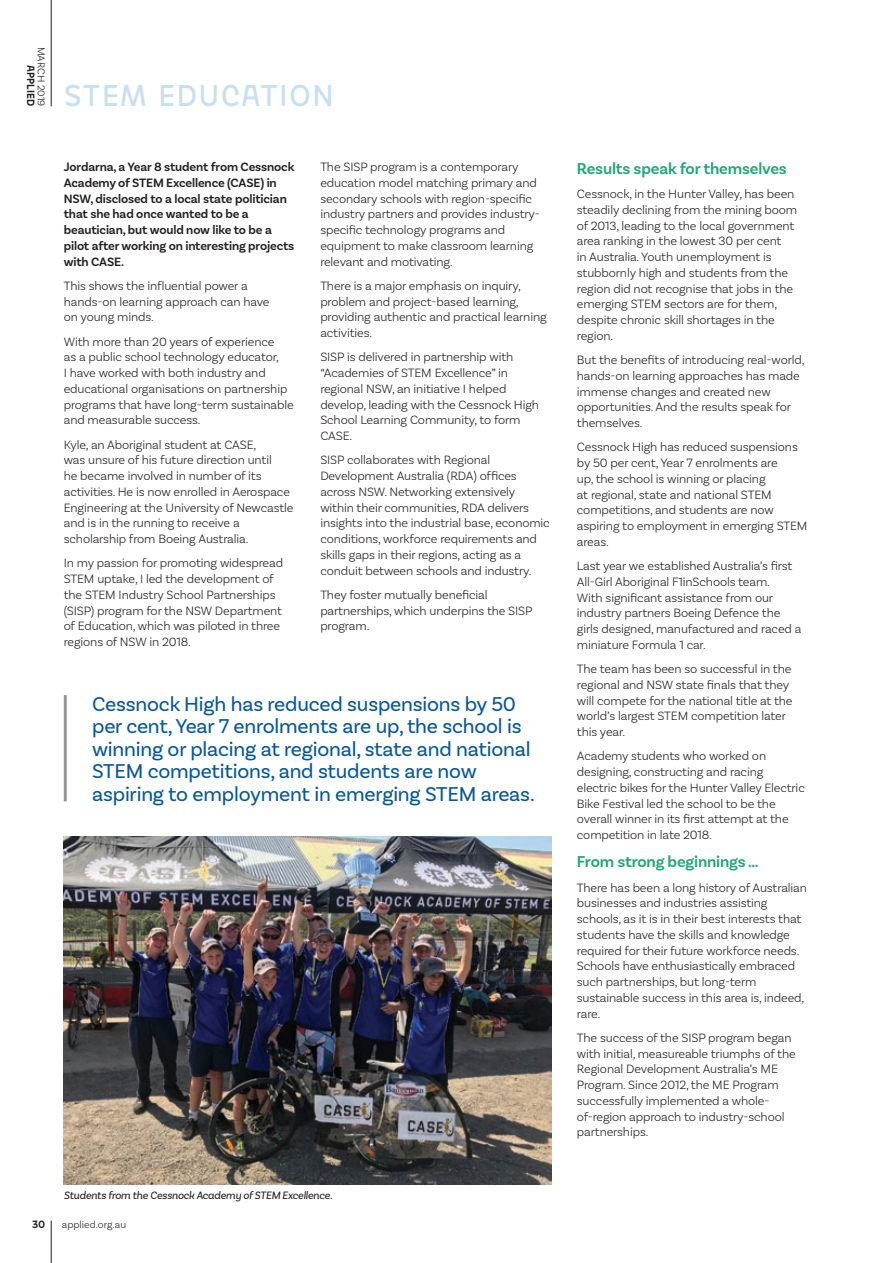
<style>
.page{position:relative;width:893px;height:1263px;background:#fff}
.page>*{position:absolute;margin:0;border:0;box-sizing:border-box;transform-origin:0 0}
.t1{font:500 30px "Jaroslav";letter-spacing:.05em;color:#c7dff2}
.t2{font:21px/22.5px "Basic Sans";letter-spacing:-.01em;color:#06579c}
.t3{font:600 16.5px "Basic Sans";letter-spacing:-.01em;color:#21a774}
.t4{font:300 12.75px/15.8px "Basic Sans";letter-spacing:-.01em;color:#231f20}
.t5{font:600 12.75px/15.8px "Basic Sans";letter-spacing:-.01em;color:#231f20}
.t6{font:italic 11.25px "Basic Sans";letter-spacing:-.02em;color:#231f20}
.t7{font:300 10.5px "Basic Sans";color:#231f20}
.t8{font:600 10.5px "Jaroslav";color:#231f20}
</style>
<div class="page">
<hr style="left:51px;top:0;width:1px;height:106px;background:#231f20">
<hr style="left:51px;top:1220px;width:1px;height:43px;background:#231f20">
<img style="left:64px;top:836px;width:487px;height:348px">
<hr style="left:64px;top:695px;width:3px;height:106px;background:#939598">
<p class="t7" style="left:48px;top:47px;width:61px;rotate:90deg">MARCH 2019</p>
<p class="t8" style="left:37px;top:65px;width:43px;rotate:90deg">APPLIED</p>
<h1 class="t1" style="left:64px;top:78px;width:272px">STEM EDUCATION</h1>
<p class="t5" style="left:64px;top:159px;width:232px">Jordarna, a Year 8 student from Cessnock Academy of STEM Excellence (CASE) in NSW, disclosed to a local state politician that she had once wanted to be a beautician, but would now like to be a pilot after working on interesting projects with CASE.</p>
<p class="t4" style="left:64px;top:278px;width:207px">This shows the influential power a hands-on learning approach can have on young minds.</p>
<p class="t4" style="left:64px;top:333px;width:231px">With more than 20 years of experience<br>as a public school technology educator,<br>I have worked with both industry and educational organisations on partnership programs that have long-term sustainable and measurable success.</p>
<p class="t4" style="left:64px;top:436px;width:231px">Kyle, an Aboriginal student at CASE,<br>was unsure of his future direction until<br>he became involved in number of its activities. He is now enrolled in Aerospace Engineering at the University of Newcastle and is in the running to receive a scholarship from Boeing Australia.</p>
<p class="t4" style="left:64px;top:555px;width:221px">In my passion for promoting widespread STEM uptake, I led the development of the STEM Industry School Partnerships (SISP) program for the NSW Department of Education, which was piloted in three regions of NSW in 2018.</p>
<p class="t4" style="left:320px;top:159px;width:221px">The SISP program is a contemporary education model matching primary and secondary schools with region-specific industry partners and provides industry&shy;specific technology programs and equipment to make classroom learning relevant and motivating.</p>
<p class="t4" style="left:320px;top:277px;width:228px">There is a major emphasis on inquiry, problem and project-based learning, providing authentic and practical learning activities.</p>
<p class="t4" style="left:320px;top:349px;width:220px">SISP is delivered in partnership with “Academies of STEM Excellence” in regional NSW, an initiative I helped develop, leading with the Cessnock High<br>School Learning Community, to form<br>CASE.</p>
<p class="t4" style="left:320px;top:452px;width:231px">SISP collaborates with Regional Development Australia (RDA) offices across NSW. Networking extensively within their communities, RDA delivers insights into the industrial base, economic conditions, workforce requirements and skills gaps in their regions, acting as a conduit between schools and industry.</p>
<p class="t4" style="left:320px;top:586px;width:214px">They foster mutually beneficial partnerships, which underpins the SISP program.</p>
<h2 class="t2" style="left:92px;top:692px;width:444px">Cessnock High has reduced suspensions by 50 per cent, Year 7 enrolments are up, the school is winning or placing at regional, state and national STEM competitions, and students are now aspiring to employment in emerging STEM areas.</h2>
<p class="t6" style="left:64px;top:1189px;width:270px">Students from the Cessnock Academy of STEM Excellence.</p>
<p class="t8" style="left:32px;top:1218px;width:15px">30</p>
<p class="t7" style="left:62px;top:1218px;width:66px">applied.org.au</p>
<p class="t3" style="left:577px;top:159px;width:211px">Results speak for themselves</p>
<p class="t4" style="left:577px;top:186px;width:222px">Cessnock, in the Hunter Valley, has been steadily declining from the mining boom of 2013, leading to the local government area ranking in the lowest 30 per cent<br>in Australia. Youth unemployment is stubbornly high and students from the region did not recognise that jobs in the emerging STEM sectors are for them, despite chronic skill shortages in the region.</p>
<p class="t4" style="left:577px;top:352px;width:229px">But the benefits of introducing real-world, hands-on learning approaches has made immense changes and created new opportunities. And the results speak for themselves.</p>
<p class="t4" style="left:577px;top:439px;width:232px">Cessnock High has reduced suspensions by 50 per cent, Year 7 enrolments are<br>up, the school is winning or placing<br>at regional, state and national STEM competitions, and students are now aspiring to employment in emerging STEM areas.</p>
<p class="t4" style="left:577px;top:558px;width:226px">Last year we established Australia’s first All-Girl Aboriginal F1inSchools team.<br>With significant assistance from our industry partners Boeing Defence the girls designed, manufactured and raced a miniature Formula 1 car.</p>
<p class="t4" style="left:577px;top:661px;width:217px">The team has been so successful in the regional and NSW state finals that they will compete for the national title at the world’s largest STEM competition later this year.</p>
<p class="t4" style="left:577px;top:748px;width:229px">Academy students who worked on designing, constructing and racing electric bikes for the Hunter Valley Electric Bike Festival led the school to be the overall winner in its first attempt at the competition in late 2018.</p>
<p class="t3" style="left:577px;top:852px;width:183px">From strong beginnings …</p>
<p class="t4" style="left:577px;top:879px;width:232px">There has been a long history of Australian businesses and industries assisting schools, as it is in their best interests that students have the skills and knowledge required for their future workforce needs.<br>Schools have enthusiastically embraced such partnerships, but long-term sustainable success in this area is, indeed, rare.</p>
<p class="t4" style="left:577px;top:1029px;width:220px">The success of the SISP program began with initial, measureable triumphs of the Regional Development Australia’s ME Program. Since 2012, the ME Program successfully implemented a whole&shy;of-region approach to industry-school partnerships.</p>
</div>
